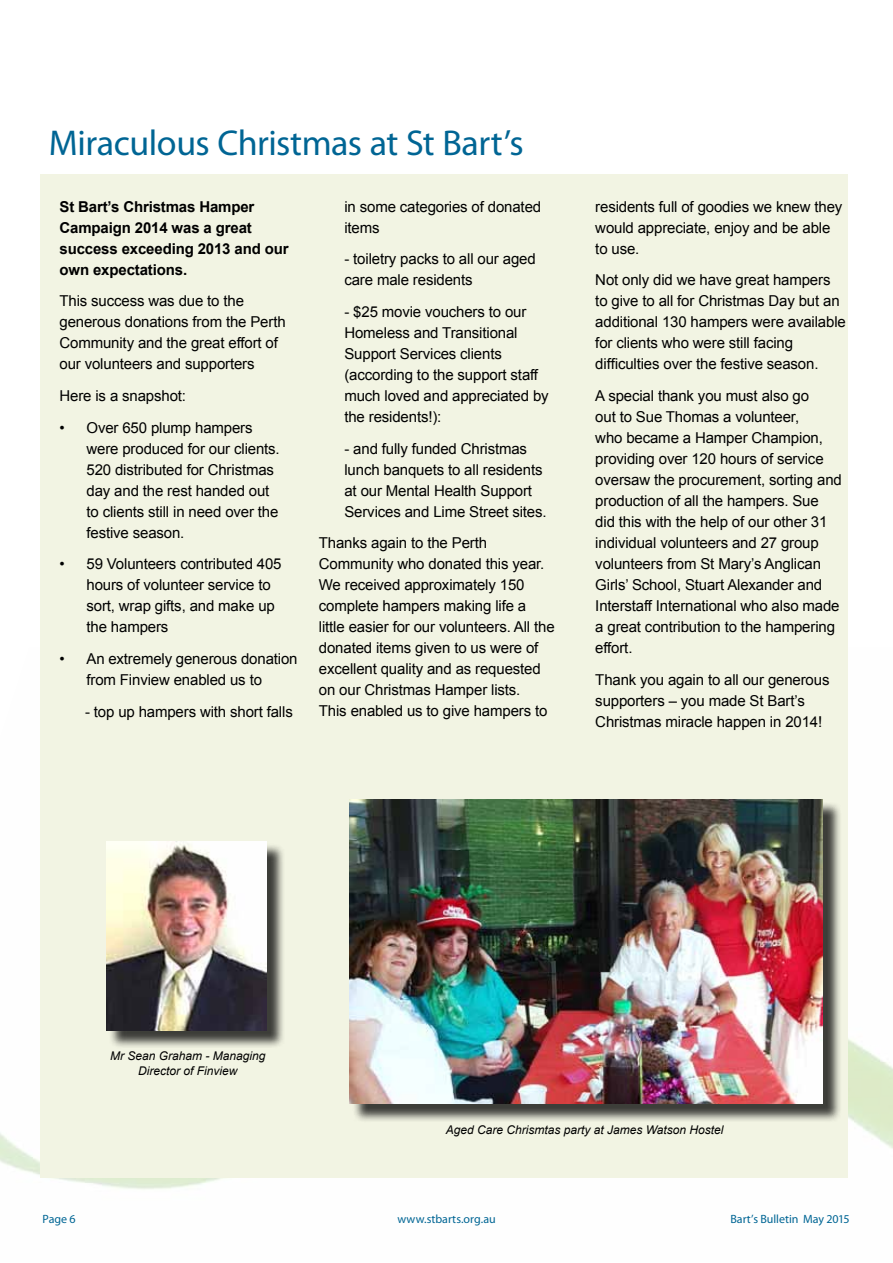
<style>
.page{position:relative;width:893px;height:1263px;background:#fff}
.page>*{position:absolute;margin:0;border:0;box-sizing:border-box;transform-origin:0 0}
.t1{font:36px "Myriad Pro";letter-spacing:-.015em;color:#006594}
.t2{font:15px/21px "Arial";letter-spacing:-.01em;color:#000}
.t3{font:700 15px/21px "Arial";letter-spacing:-.01em;color:#000}
.t4{font:italic 12px/14.4px "Arial";color:#000;text-align:center}
.t5{font:12px "Myriad Pro";color:#006594}
</style>
<div class="page">
<div style="left:40px;top:174px;width:808px;height:1004px;background:#f2f4e3"></div>
<div style="left:108px;top:844px;width:178px;height:205px;background:#000;opacity:.75"></div>
<img style="left:106px;top:841px;width:161px;height:189px">
<div style="left:352px;top:802px;width:490px;height:320px;background:#000;opacity:.75"></div>
<img style="left:350px;top:799px;width:473px;height:305px">
<h1 class="t1" style="left:49px;top:121px;width:476px">Miraculous Christmas at St Bart’s</h1>
<p class="t3" style="left:60px;top:196px;width:231px">St Bart’s Christmas Hamper<br>Campaign 2014 was a great success exceeding 2013 and our own expectations.</p>
<p class="t2" style="left:60px;top:291px;width:228px">This success was due to the generous donations from the Perth<br>Community and the great effort of our volunteers and supporters</p>
<p class="t2" style="left:60px;top:385px;width:128px">Here is a snapshot:</p>
<p class="t2" style="left:87px;top:417px;width:195px;text-indent:-27px">• Over 650 plump hampers were produced for our clients.<br>520 distributed for Christmas day and the rest handed out to clients still in need over the festive season.</p>
<p class="t2" style="left:87px;top:554px;width:197px;text-indent:-27px">• 59 Volunteers contributed 405 hours of volunteer service to sort, wrap gifts, and make up the hampers</p>
<p class="t2" style="left:60px;top:648px;width:240px;text-align:center">• An extremely generous donation from Finview enabled us to</p>
<p class="t2" style="left:85px;top:701px;width:209px">- top up hampers with short falls</p>
<p class="t2" style="left:344px;top:196px;width:198px">in some categories of donated items</p>
<p class="t2" style="left:344px;top:249px;width:193px">- toiletry packs to all our aged care male residents</p>
<p class="t2" style="left:344px;top:301px;width:206px">- $25 movie vouchers to our<br>Homeless and Transitional<br>Support Services clients (according to the support staff much loved and appreciated by the residents!):</p>
<p class="t2" style="left:344px;top:438px;width:204px">- and fully funded Christmas lunch banquets to all residents at our Mental Health Support<br>Services and Lime Street sites.</p>
<p class="t2" style="left:319px;top:533px;width:237px">Thanks again to the Perth<br>Community who donated this year.<br>We received approximately 150 complete hampers making life a little easier for our volunteers. All the donated items given to us were of excellent quality and as requested on our Christmas Hamper lists.<br>This enabled us to give hampers to</p>
<p class="t2" style="left:595px;top:196px;width:249px">residents full of goodies we knew they would appreciate, enjoy and be able to use.</p>
<p class="t2" style="left:595px;top:270px;width:252px">Not only did we have great hampers to give to all for Christmas Day but an additional 130 hampers were available for clients who were still facing difficulties over the festive season.</p>
<p class="t2" style="left:595px;top:385px;width:248px">A special thank you must also go<br>out to Sue Thomas a volunteer,<br>who became a Hamper Champion, providing over 120 hours of service oversaw the procurement, sorting and production of all the hampers. Sue did this with the help of our other 31 individual volunteers and 27 group volunteers from St Mary’s Anglican<br>Girls’ School, Stuart Alexander and<br>Interstaff International who also made a great contribution to the hampering effort.</p>
<p class="t2" style="left:595px;top:669px;width:236px">Thank you again to all our generous supporters – you made St Bart’s<br>Christmas miracle happen in 2014!</p>
<p class="t4" style="left:110px;top:1049px;width:157px">Mr Sean Graham - Managing<br>Director of Finview</p>
<p class="t4" style="left:446px;top:1122px;width:279px">Aged Care Chrismtas party at James Watson Hostel</p>
<p class="t5" style="left:43px;top:1212px;width:35px">Page 6</p>
<p class="t5" style="left:397px;top:1212px;width:100px">www.stbarts.org.au</p>
<p class="t5" style="left:730px;top:1212px;width:121px">Bart’s Bulletin May 2015</p>
</div>
